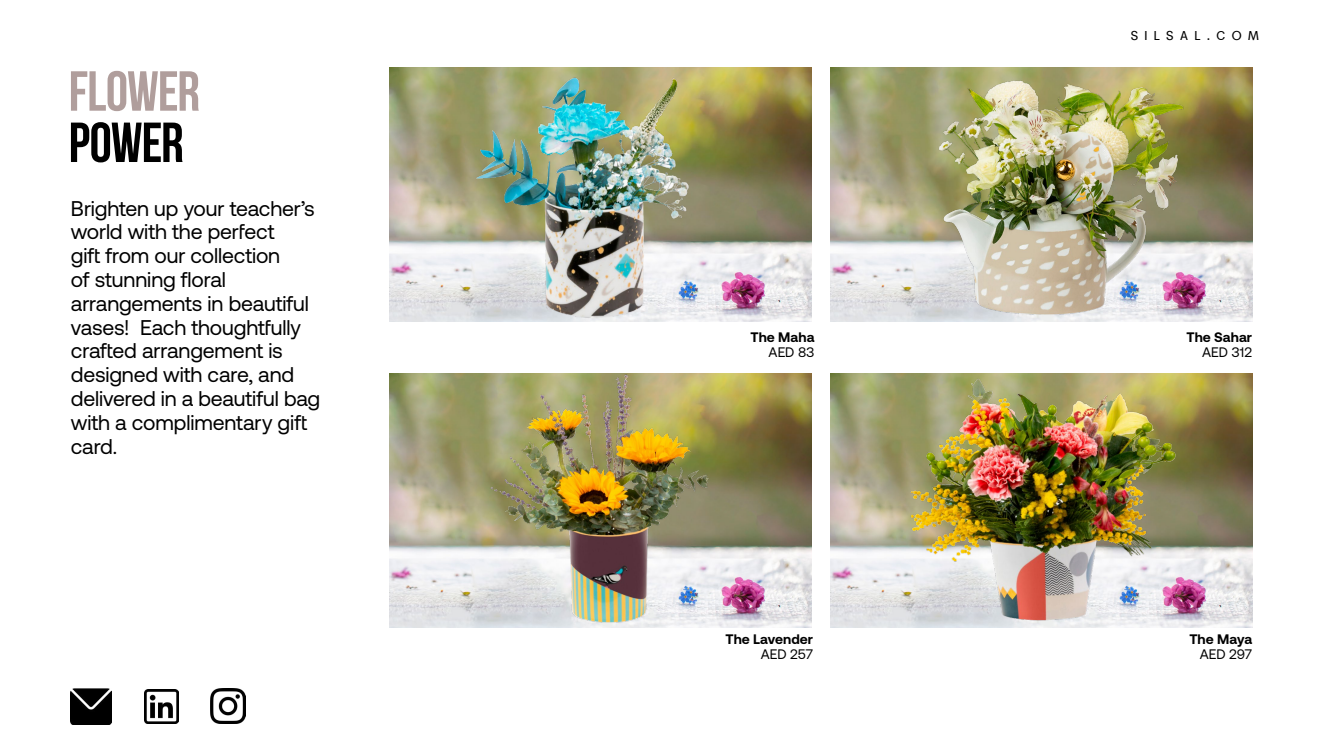
<style>
.page{position:relative;width:1323px;height:745px;background:#fff}
.page>*{position:absolute;margin:0;border:0;box-sizing:border-box;transform-origin:0 0}
.t1{font:700 56.25px "Bebas Neue";letter-spacing:-.015em;color:#b09e9c}
.t2{font:700 56.25px "Bebas Neue";letter-spacing:-.015em;color:#000}
.t3{font:21.25px/23.8px "Aeonik";letter-spacing:-.005em;color:#000}
.t4{font:700 13.75px "Aeonik";letter-spacing:.005em;color:#000}
.t5{font:13.75px "Aeonik";letter-spacing:-.005em;color:#000}
.t6{font:12.5px "Agipo";letter-spacing:.51em;color:#000}
</style>
<div class="page">
<img style="left:211px;top:688px;width:35px;height:35px">
<img style="left:144px;top:689px;width:35px;height:34px">
<img style="left:71px;top:688px;width:41px;height:35px">
<img style="left:830px;top:373px;width:422px;height:254px">
<img style="left:390px;top:373px;width:421px;height:254px">
<img style="left:830px;top:67px;width:422px;height:254px">
<img style="left:390px;top:67px;width:421px;height:254px">
<img style="left:412px;top:71px;width:383px;height:251px">
<img style="left:891px;top:71px;width:307px;height:251px">
<img style="left:850px;top:373px;width:390px;height:253px">
<img style="left:442px;top:373px;width:326px;height:254px">
<h1 class="t1" style="left:69px;top:60px;width:133px">FLOWER</h1>
<h1 class="t2" style="left:69px;top:112px;width:117px">POWER</h1>
<p class="t3" style="left:71px;top:196px;width:251px">Brighten up your teacher’s world with the perfect<br>gift from our collection<br>of stunning floral arrangements in beautiful vases! Each thoughtfully crafted arrangement is designed with care, and delivered in a beautiful bag with a complimentary gift card.</p>
<p class="t4" style="left:750px;top:329px;width:65px">The Maha</p>
<p class="t5" style="left:769px;top:344px;width:47px">AED 83</p>
<p class="t4" style="left:725px;top:631px;width:89px">The Lavender</p>
<p class="t5" style="left:761px;top:646px;width:54px">AED 257</p>
<p class="t6" style="left:1131px;top:28px;width:130px">SILSAL.COM</p>
<p class="t4" style="left:1186px;top:329px;width:67px">The Sahar</p>
<p class="t5" style="left:1202px;top:344px;width:51px">AED 312</p>
<p class="t4" style="left:1189px;top:630px;width:64px">The Maya</p>
<p class="t5" style="left:1200px;top:646px;width:54px">AED 297</p>
</div>
